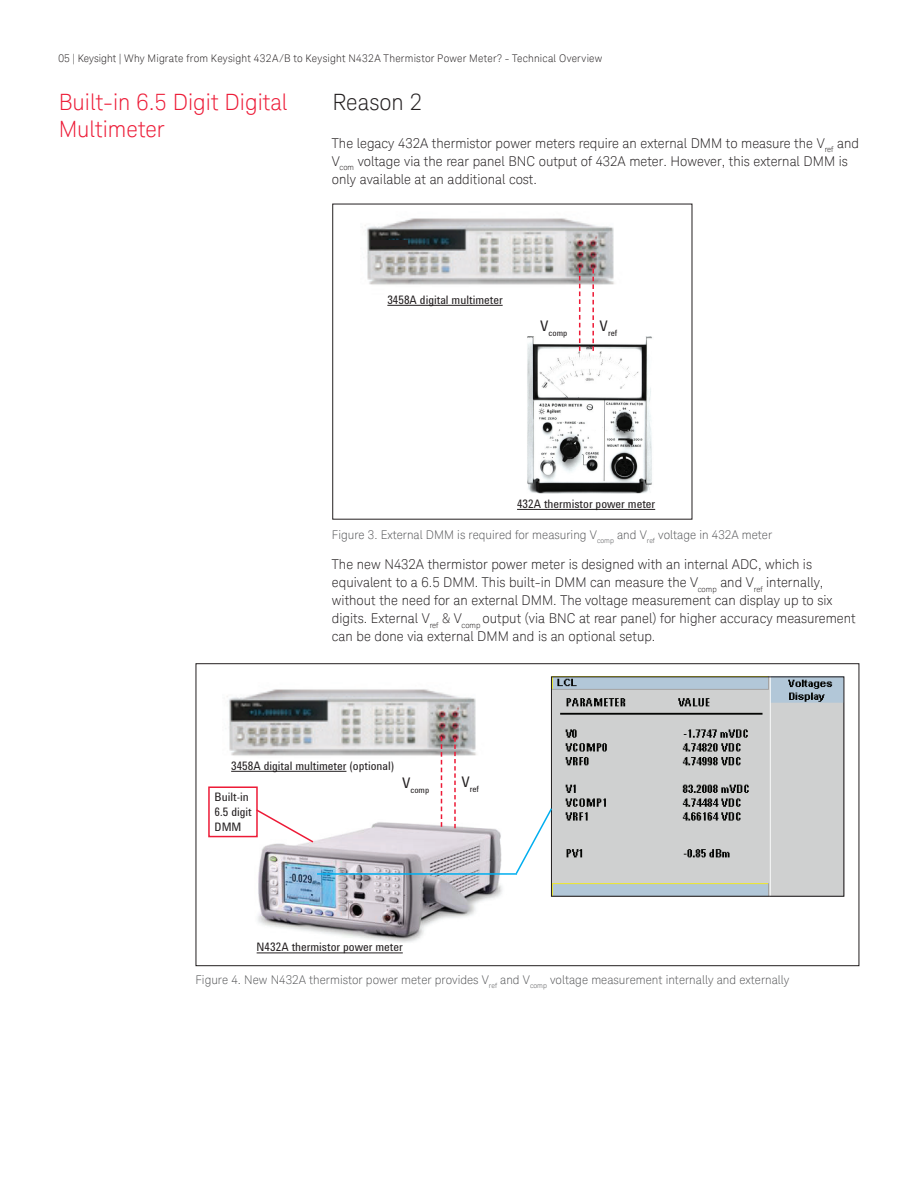
<style>
.page{position:relative;width:918px;height:1188px;background:#fff}
.page>*{position:absolute;margin:0;border:0;box-sizing:border-box;transform-origin:0 0}
.t1{font:300 22.5px/27px "Keysight Sans";color:#ed1a36}
.t2{font:300 22.5px "Keysight Sans";color:#231f20}
.t3{font:300 13.5px/18px "Keysight Sans";color:#231f20}
.t4{font:300 12px "Keysight Sans";color:#57585a}
.t5{font:12px/15px "Agilent Condensed CFF";color:#231f20}
.t6{font:300 10.5px "Keysight Sans";letter-spacing:.02em;color:#231f20}
.t7{font:8.7px "Agilent Condensed CFF";color:#231f20}
</style>
<div class="page">
<img style="left:527px;top:337px;width:125px;height:156px">
<img style="left:365px;top:218px;width:250px;height:76px">
<hr style="left:387px;top:305px;width:116px;height:1px;background:#231f20">
<hr style="left:517px;top:509px;width:138px;height:1px;background:#231f20">
<svg style="left:579px;top:268px;width:1px;height:83px"></svg>
<svg style="left:592px;top:269px;width:2px;height:82px"></svg>
<img style="left:227px;top:689px;width:250px;height:76px">
<img style="left:254px;top:817px;width:248px;height:126px">
<img style="left:553px;top:678px;width:289px;height:217px">
<div style="left:551px;top:676px;width:293px;height:221px;border:1px solid #231f20"></div>
<hr style="left:231px;top:771px;width:115px;height:1px;background:#231f20">
<svg style="left:441px;top:736px;width:1px;height:91px"></svg>
<svg style="left:454px;top:737px;width:2px;height:91px"></svg>
<hr style="left:257px;top:953px;width:146px;height:1px;background:#231f20">
<hr style="left:317px;top:873px;width:200px;height:2px;background:#00aeef">
<svg style="left:514px;top:807px;width:39px;height:69px"></svg>
<div style="left:208px;top:786px;width:50px;height:51px;border:2px solid #ed1a36"></div>
<div style="left:372px;top:241px;width:36px;height:5px;background:#231f20"></div>
<svg style="left:255px;top:808px;width:60px;height:36px"></svg>
<p class="t6" style="left:59px;top:52px;width:545px">05 | Keysight | Why Migrate from Keysight 432A/B to Keysight N432A Thermistor Power Meter? - Technical Overview</p>
<h1 class="t1" style="left:59px;top:89px;width:230px">Built-in 6.5 Digit Digital<br>Multimeter</h1>
<p class="t3" style="left:332px;top:134px;width:529px">The legacy 432A thermistor power meters require an external DMM to measure the V<sub>ref</sub> and<br>V<sub>com</sub> voltage via the rear panel BNC output of 432A meter. However, this external DMM is only available at an additional cost.</p>
<h1 class="t2" style="left:333px;top:89px;width:91px">Reason 2</h1>
<p class="t5" style="left:387px;top:292px;width:117px">3458A digital multimeter</p>
<p class="t7" style="left:540px;top:327px;width:29px"><sup>V</sup>comp</p>
<p class="t7" style="left:600px;top:326px;width:19px"><sup>V</sup>ref</p>
<p class="t5" style="left:517px;top:496px;width:140px">432A thermistor power meter</p>
<p class="t4" style="left:332px;top:528px;width:442px">Figure 3. External DMM is required for measuring V<sub>comp</sub> and V<sub>ref</sub> voltage in 432A meter</p>
<p class="t3" style="left:332px;top:556px;width:525px">The new N432A thermistor power meter is designed with an internal ADC, which is equivalent to a 6.5 DMM. This built-in DMM can measure the V<sub>comp</sub> and V<sub>ref</sub> internally, without the need for an external DMM. The voltage measurement can display up to six digits. External V<sub>ref</sub> &amp; V<sub>comp</sub> output (via BNC at rear panel) for higher accuracy measurement can be done via external DMM and is an optional setup.</p>
<p class="t5" style="left:231px;top:758px;width:165px">3458A digital multimeter (optional)</p>
<p class="t5" style="left:215px;top:789px;width:39px">Built-in<br>6.5 digit<br>DMM</p>
<p class="t7" style="left:402px;top:783px;width:29px"><sup>V</sup>comp</p>
<p class="t7" style="left:461px;top:782px;width:19px"><sup>V</sup>ref</p>
<p class="t5" style="left:257px;top:939px;width:148px">N432A thermistor power meter</p>
<p class="t4" style="left:196px;top:973px;width:595px">Figure 4. New N432A thermistor power meter provides V<sub>ref</sub> and V<sub>comp</sub> voltage measurement internally and externally</p>
</div>
